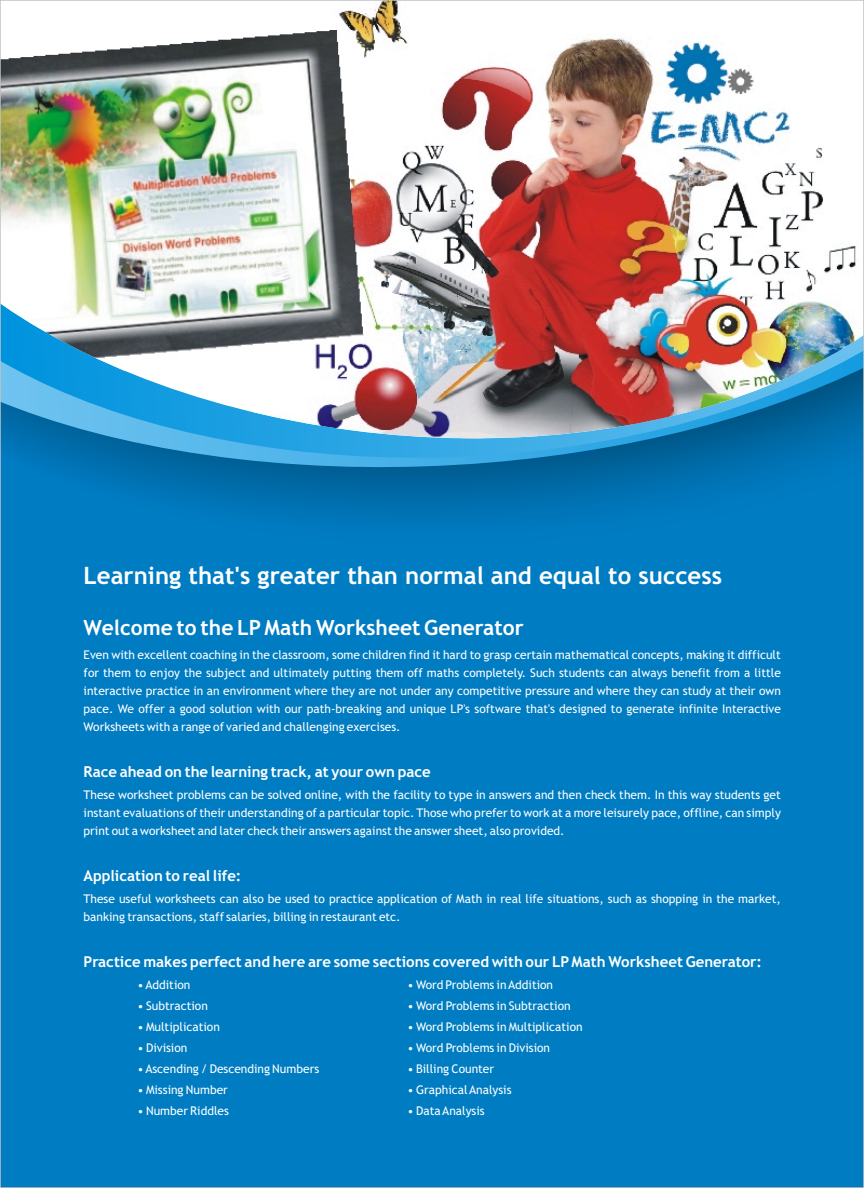
<style>
.page{position:relative;width:864px;height:1188px;background:#007dc2}
.page>*{position:absolute;margin:0;border:0;box-sizing:border-box;transform-origin:0 0}
.t1{font:700 24px "Trebuchet MS";color:#fff}
.t2{font:700 21px "Trebuchet MS";color:#fff}
.t3{font:700 15px "Trebuchet MS";color:#fff}
.t4{font:12px/18.1px "Trebuchet MS";color:#fff;text-align:justify}
</style>
<div class="page">
<svg style="left:3px;top:3px;width:252px;height:480px;background:#5eaeda"></svg>
<img style="left:255px;top:3px;width:606px;height:480px">
<img style="left:3px;top:31px;width:361px;height:339px">
<h1 class="t1" style="left:84px;top:566px;width:640px">Learning that's greater than normal and equal to success</h1>
<h2 class="t2" style="left:84px;top:619px;width:442px">Welcome to the LP Math Worksheet Generator</h2>
<p class="t4" style="left:84px;top:647px;width:699px">Even with excellent coaching in the classroom, some children find it hard to grasp certain mathematical concepts, making it difficult for them to enjoy the subject and ultimately putting them off maths completely. Such students can always benefit from a little interactive practice in an environment where they are not under any competitive pressure and where they can study at their own pace. We offer a good solution with our path-breaking and unique LP's software that's designed to generate infinite Interactive Worksheets with a range of varied and challenging exercises.</p>
<p class="t3" style="left:84px;top:766px;width:349px">Race ahead on the learning track, at your own pace</p>
<p class="t4" style="left:84px;top:787px;width:699px">These worksheet problems can be solved online, with the facility to type in answers and then check them. In this way students get instant evaluations of their understanding of a particular topic. Those who prefer to work at a more leisurely pace, offline, can simply print out a worksheet and later check their answers against the answer sheet, also provided.</p>
<p class="t3" style="left:84px;top:870px;width:159px">Application to real life:</p>
<p class="t4" style="left:84px;top:891px;width:699px">These useful worksheets can also be used to practice application of Math in real life situations, such as shopping in the market, banking transactions, staff salaries, billing in restaurant etc.</p>
<p class="t3" style="left:84px;top:956px;width:680px">Practice makes perfect and here are some sections covered with our LP Math Worksheet Generator:</p>
<p class="t4" style="left:138px;top:977px;width:54px">• Addition</p>
<p class="t4" style="left:138px;top:998px;width:72px">• Subtraction</p>
<p class="t4" style="left:408px;top:998px;width:165px">• Word Problems in Subtraction</p>
<p class="t4" style="left:138px;top:1019px;width:84px">• Multiplication</p>
<p class="t4" style="left:408px;top:1019px;width:177px">• Word Problems in Multiplication</p>
<p class="t4" style="left:138px;top:1040px;width:51px">• Division</p>
<p class="t4" style="left:408px;top:1040px;width:144px">• Word Problems in Division</p>
<p class="t4" style="left:138px;top:1061px;width:183px">• Ascending / Descending Numbers</p>
<p class="t4" style="left:408px;top:1061px;width:88px">• Billing Counter</p>
<p class="t4" style="left:138px;top:1082px;width:92px">• Missing Number</p>
<p class="t4" style="left:408px;top:1082px;width:106px">• Graphical Analysis</p>
<p class="t4" style="left:138px;top:1103px;width:93px">• Number Riddles</p>
<p class="t4" style="left:408px;top:1103px;width:79px">• Data Analysis</p>
<p class="t4" style="left:408px;top:977px;width:147px">• Word Problems in Addition</p>
</div>
